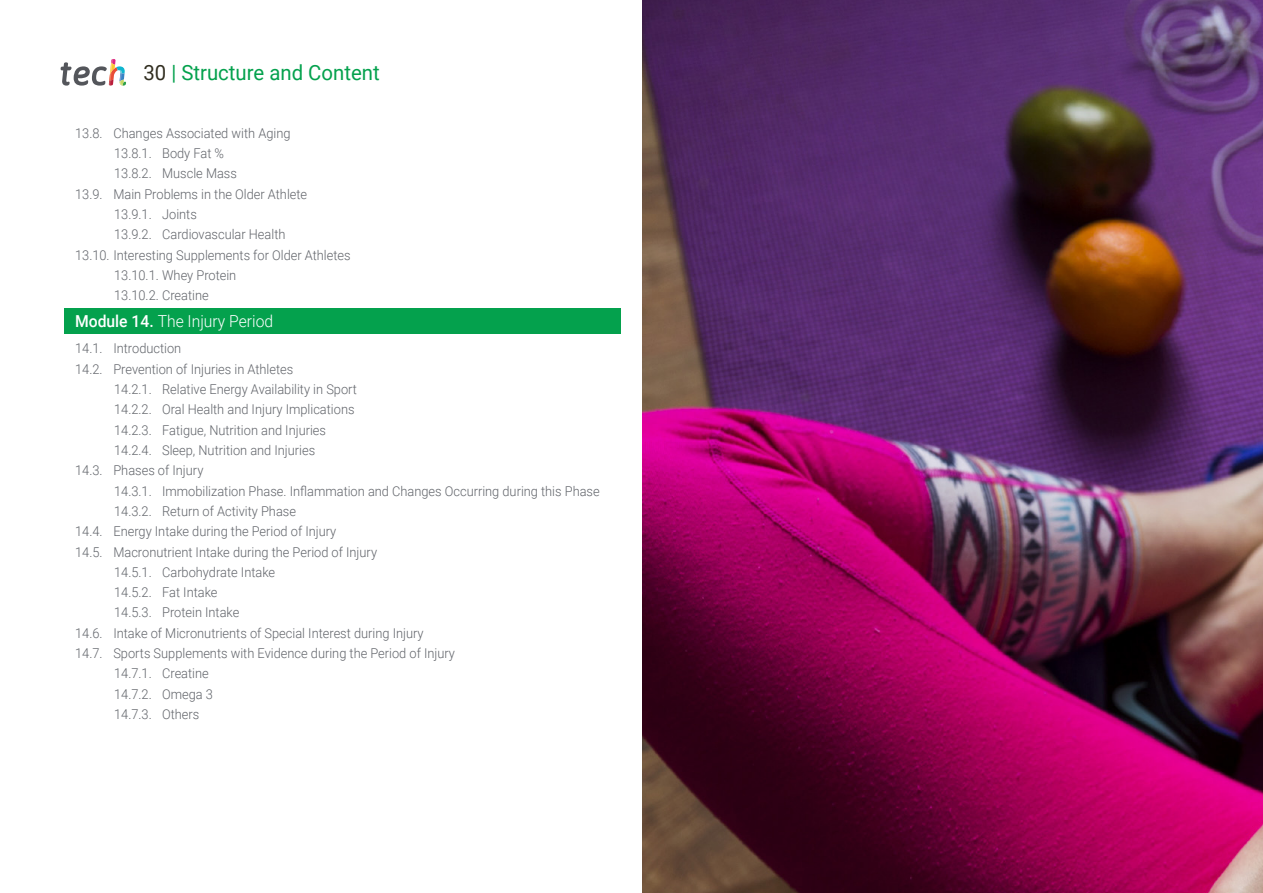
<style>
.page{position:relative;width:1263px;height:893px;background:#fff}
.page>*{position:absolute;margin:0;border:0;box-sizing:border-box;transform-origin:0 0}
.t1{font:21px "Roboto";color:#04a14d}
.t2{font:300 16.5px "Roboto";color:#fff;scale:.95 1}
.t3{font:300 13.5px "Roboto";color:#61646a;scale:.95 1}
.s1{color:#312e20}
.s2{font-weight:500}
</style>
<div class="page">
<img style="left:642px;top:0;width:621px;height:893px">
<svg style="left:61px;top:59px;width:65px;height:27px"></svg>
<div style="left:64px;top:308px;width:557px;height:25px;background:#04a14d"></div>
<h1 class="t1" style="left:144px;top:57px;width:238px"><span class="s1">30</span> | Structure and Content</h1>
<p class="t3" style="left:75px;top:123px;width:228px">13.8. Changes Associated with Aging</p>
<p class="t3" style="left:114px;top:144px;width:117px">13.8.1. Body Fat %</p>
<p class="t3" style="left:114px;top:164px;width:131px">13.8.2. Muscle Mass</p>
<p class="t3" style="left:75px;top:184px;width:246px">13.9. Main Problems in the Older Athlete</p>
<p class="t3" style="left:114px;top:205px;width:89px">13.9.1. Joints</p>
<p class="t3" style="left:114px;top:225px;width:182px">13.9.2. Cardiovascular Health</p>
<p class="t3" style="left:75px;top:245px;width:292px">13.10. Interesting Supplements for Older Athletes</p>
<p class="t3" style="left:114px;top:266px;width:130px">13.10.1. Whey Protein</p>
<p class="t3" style="left:114px;top:286px;width:101px">13.10.2. Creatine</p>
<p class="t2" style="left:75px;top:309px;width:210px"><span class="s2">Module 14.</span> The Injury Period</p>
<p class="t3" style="left:75px;top:339px;width:113px">14.1. Introduction</p>
<p class="t3" style="left:75px;top:360px;width:231px">14.2. Prevention of Injuries in Athletes</p>
<p class="t3" style="left:114px;top:380px;width:257px">14.2.1. Relative Energy Availability in Sport</p>
<p class="t3" style="left:114px;top:400px;width:255px">14.2.2. Oral Health and Injury Implications</p>
<p class="t3" style="left:114px;top:420px;width:225px">14.2.3. Fatigue, Nutrition and Injuries</p>
<p class="t3" style="left:114px;top:441px;width:213px">14.2.4. Sleep, Nutrition and Injuries</p>
<p class="t3" style="left:75px;top:461px;width:137px">14.3. Phases of Injury</p>
<p class="t3" style="left:114px;top:481px;width:513px">14.3.1. Immobilization Phase. Inflammation and Changes Occurring during this Phase</p>
<p class="t3" style="left:114px;top:502px;width:193px">14.3.2. Return of Activity Phase</p>
<p class="t3" style="left:75px;top:522px;width:276px">14.4. Energy Intake during the Period of Injury</p>
<p class="t3" style="left:75px;top:542px;width:319px">14.5. Macronutrient Intake during the Period of Injury</p>
<p class="t3" style="left:114px;top:563px;width:171px">14.5.1. Carbohydrate Intake</p>
<p class="t3" style="left:114px;top:583px;width:110px">14.5.2. Fat Intake</p>
<p class="t3" style="left:114px;top:603px;width:133px">14.5.3. Protein Intake</p>
<p class="t3" style="left:75px;top:623px;width:368px">14.6. Intake of Micronutrients of Special Interest during Injury</p>
<p class="t3" style="left:75px;top:644px;width:401px">14.7. Sports Supplements with Evidence during the Period of Injury</p>
<p class="t3" style="left:114px;top:664px;width:101px">14.7.1. Creatine</p>
<p class="t3" style="left:114px;top:684px;width:106px">14.7.2. Omega 3</p>
<p class="t3" style="left:114px;top:705px;width:91px">14.7.3. Others</p>
</div>
